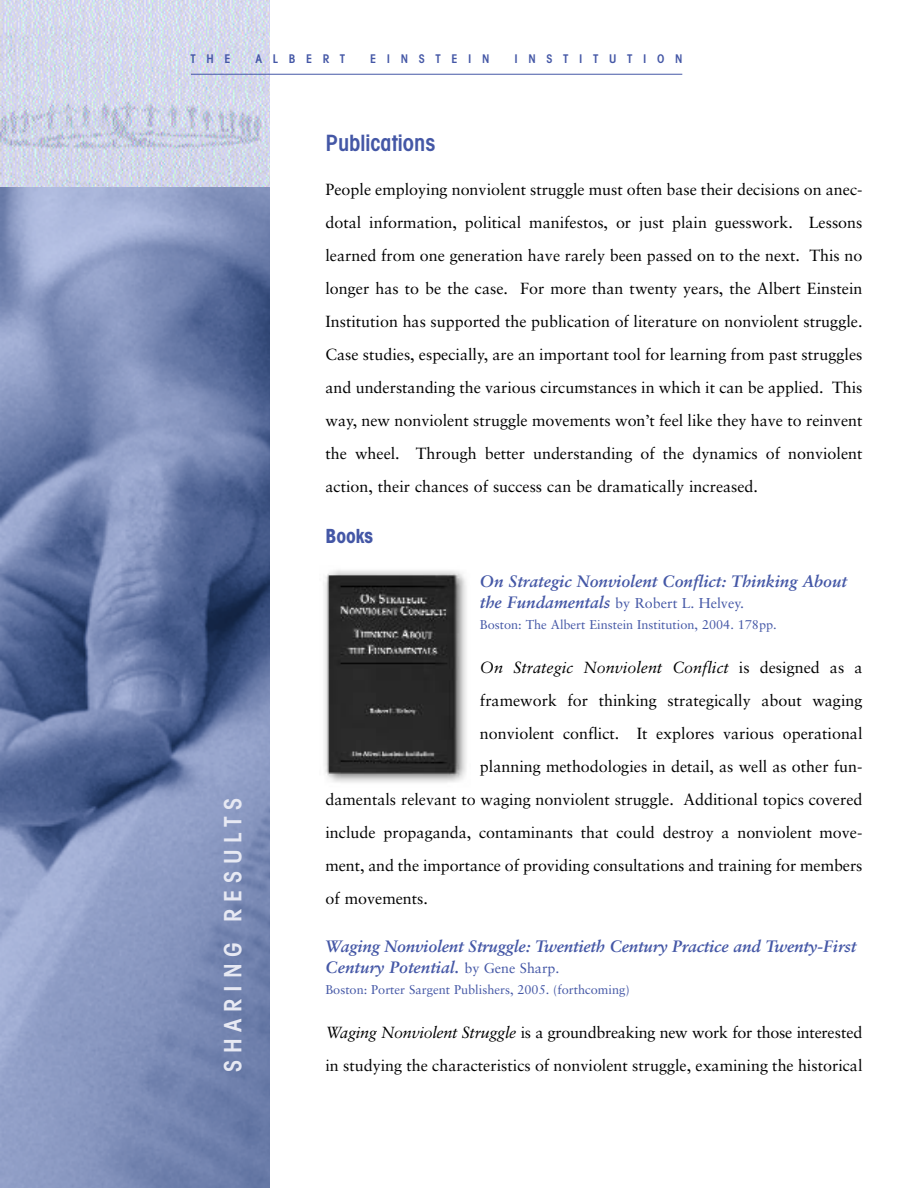
<style>
.page{position:relative;width:918px;height:1188px;background:#fff}
.page>*{position:absolute;margin:0;border:0;box-sizing:border-box;transform-origin:0 0}
.t1{font:600 condensed 24px "Avant Garde";letter-spacing:.28em;color:#e7e9f3}
.t2{font:600 condensed 22.5px "Avant Garde";color:#4457a6}
.t3{font:700 condensed 19.5px "Avant Garde";color:#4457a6}
.t4{font:italic 700 16.5px/21px "Sabon";color:#4457a6}
.t5{font:16.2px/33px "Sabon";color:#000;text-align:justify}
.t6{font:italic 16.2px "Sabon";color:#000}
.t7{font:14.25px "Sabon";color:#4457a6}
.t8{font:12.75px "Sabon";color:#4457a6}
.t9{font:600 condensed 12px "Avant Garde";letter-spacing:.89em;color:#4457a6}
.s1{font-weight:700;font-style:italic;font-size:16.5px}
.s2{font-style:normal}
.s3{font-weight:400;font-style:normal;font-size:14.25px}
.s4{font-style:italic}
</style>
<div class="page">
<img style="left:0;top:186px;width:270px;height:1002px">
<img style="left:0;top:0;width:270px;height:186px">
<img style="left:323px;top:570px;width:144px;height:213px">
<hr style="left:191px;top:74px;width:491px;height:1px;background:#4457a6">
<p class="t9" style="left:190px;top:54px;width:42px">THE</p>
<p class="t9" style="left:255px;top:54px;width:91px">ALBERT</p>
<p class="t9" style="left:370px;top:54px;width:121px">EINSTEIN</p>
<p class="t9" style="left:515px;top:54px;width:170px">INSTITUTION</p>
<h1 class="t1" style="left:224px;top:1072px;width:276px;rotate:-90deg">SHARING RESULTS</h1>
<h2 class="t2" style="left:326px;top:134px;width:111px">Publications</h2>
<p class="t5" style="left:326px;top:174px;width:539px">People employing nonviolent struggle must often base their decisions on anec&shy;dotal information, political manifestos, or just plain guesswork. Lessons learned from one generation have rarely been passed on to the next. This no longer has to be the case. For more than twenty years, the Albert Einstein Institution has supported the publication of literature on nonviolent struggle.<br>Case studies, especially, are an important tool for learning from past struggles and understanding the various circumstances in which it can be applied. This way, new nonviolent struggle movements won’t feel like they have to reinvent the wheel. Through better understanding of the dynamics of nonviolent action, their chances of success can be dramatically increased.</p>
<p class="t3" style="left:326px;top:529px;width:49px">Books</p>
<p class="t4" style="left:480px;top:572px;width:369px">On Strategic Nonviolent Conflict: Thinking About</p>
<p class="t7" style="left:480px;top:597px;width:266px"><span class="s1">the Fundamentals</span> by Robert L. Helvey.</p>
<p class="t8" style="left:480px;top:619px;width:298px">Boston: The Albert Einstein Institution, 2004. 178pp.</p>
<p class="t6" style="left:480px;top:660px;width:384px">On Strategic Nonviolent Conflict <span class="s2">is designed as a</span></p>
<p class="t5" style="left:480px;top:685px;width:384px">framework for thinking strategically about waging</p>
<p class="t5" style="left:480px;top:718px;width:384px">nonviolent conflict. It explores various operational</p>
<p class="t5" style="left:480px;top:751px;width:384px">planning methodologies in detail, as well as other fun-</p>
<p class="t5" style="left:325px;top:784px;width:539px">damentals relevant to waging nonviolent struggle. Additional topics covered</p>
<p class="t5" style="left:325px;top:817px;width:539px">include propaganda, contaminants that could destroy a nonviolent move-</p>
<p class="t5" style="left:325px;top:850px;width:539px">ment, and the importance of providing consultations and training for members</p>
<p class="t5" style="left:325px;top:883px;width:104px">of movements.</p>
<p class="t4" style="left:326px;top:937px;width:532px">Waging Nonviolent Struggle: Twentieth Century Practice and Twenty-First<br>Century Potential. <span class="s3">by Gene Sharp.</span></p>
<p class="t8" style="left:326px;top:984px;width:306px">Boston: Porter Sargent Publishers, 2005. (forthcoming)</p>
<p class="t5" style="left:326px;top:1017px;width:538px"><span class="s4">Waging Nonviolent Struggle</span> is a groundbreaking new work for those interested</p>
<p class="t5" style="left:326px;top:1050px;width:539px">in studying the characteristics of nonviolent struggle, examining the historical</p>
</div>
